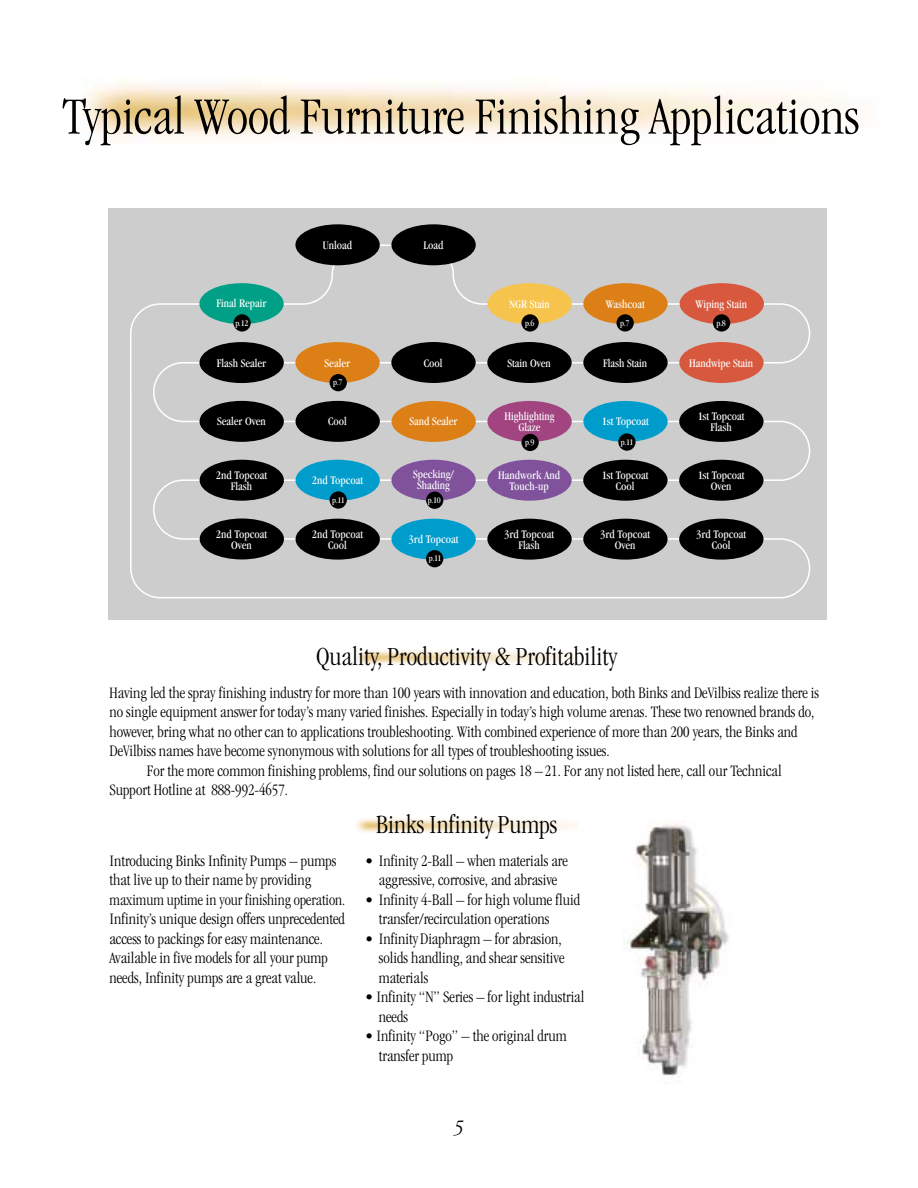
<style>
.page{position:relative;width:918px;height:1188px;background:#fff}
.page>*{position:absolute;margin:0;border:0;box-sizing:border-box;transform-origin:0 0}
.t1{font:300 condensed 54px "Garamond";color:#000}
.t2{font:300 condensed 27px "Garamond";color:#000}
.t3{font:italic 300 condensed 21px "Garamond";color:#000}
.t4{font:300 condensed 16.5px/19.5px "Garamond";color:#000}
.t5{font:condensed 12px/10.9px "Garamond";color:#fff;text-align:center}
.t6{font:condensed 9px "Garamond";letter-spacing:-.075em;color:#fff}
</style>
<div class="page">
<div style="left:109px;top:208px;width:718px;height:412px;background:#cdcdcd"></div>
<svg style="left:130px;top:244px;width:681px;height:355px"></svg>
<div style="left:199px;top:283px;width:85px;height:41px;background:#00a086;border-radius:50%"></div>
<div style="left:487px;top:283px;width:85px;height:41px;background:#f6c44c;border-radius:50%"></div>
<div style="left:583px;top:283px;width:85px;height:41px;background:#dc7f17;border-radius:50%"></div>
<div style="left:680px;top:283px;width:84px;height:41px;background:#d8583e;border-radius:50%"></div>
<div style="left:679px;top:342px;width:85px;height:41px;background:#d8583e;border-radius:50%"></div>
<div style="left:296px;top:401px;width:84px;height:41px;background:#000;border-radius:50%"></div>
<div style="left:487px;top:401px;width:85px;height:41px;background:#a14480;border-radius:50%"></div>
<div style="left:296px;top:460px;width:84px;height:41px;background:#009ccc;border-radius:50%"></div>
<div style="left:391px;top:519px;width:85px;height:41px;background:#009ccc;border-radius:50%"></div>
<div style="left:583px;top:342px;width:85px;height:41px;background:#000;border-radius:50%"></div>
<div style="left:200px;top:401px;width:84px;height:41px;background:#000;border-radius:50%"></div>
<div style="left:583px;top:401px;width:85px;height:41px;background:#009ccc;border-radius:50%"></div>
<div style="left:391px;top:460px;width:85px;height:41px;background:#7f529b;border-radius:50%"></div>
<div style="left:487px;top:519px;width:85px;height:41px;background:#000;border-radius:50%"></div>
<div style="left:487px;top:342px;width:85px;height:41px;background:#000;border-radius:50%"></div>
<div style="left:200px;top:342px;width:84px;height:41px;background:#000;border-radius:50%"></div>
<div style="left:679px;top:401px;width:85px;height:41px;background:#000;border-radius:50%"></div>
<div style="left:487px;top:460px;width:85px;height:41px;background:#7f529b;border-radius:50%"></div>
<div style="left:583px;top:519px;width:85px;height:41px;background:#000;border-radius:50%"></div>
<div style="left:391px;top:342px;width:85px;height:41px;background:#000;border-radius:50%"></div>
<div style="left:295px;top:342px;width:85px;height:41px;background:#dc7f17;border-radius:50%"></div>
<div style="left:679px;top:460px;width:85px;height:41px;background:#000;border-radius:50%"></div>
<div style="left:583px;top:460px;width:85px;height:41px;background:#000;border-radius:50%"></div>
<div style="left:679px;top:519px;width:85px;height:41px;background:#000;border-radius:50%"></div>
<div style="left:392px;top:401px;width:84px;height:41px;background:#dc7f17;border-radius:50%"></div>
<div style="left:200px;top:460px;width:84px;height:41px;background:#000;border-radius:50%"></div>
<div style="left:296px;top:519px;width:84px;height:41px;background:#000;border-radius:50%"></div>
<div style="left:200px;top:519px;width:84px;height:40px;background:#000;border-radius:50%"></div>
<div style="left:391px;top:224px;width:85px;height:41px;background:#000;border-radius:50%"></div>
<div style="left:295px;top:224px;width:85px;height:41px;background:#000;border-radius:50%"></div>
<img style="left:356px;top:650px;width:223px;height:15px">
<img style="left:356px;top:818px;width:223px;height:15px">
<div style="left:233px;top:314px;width:18px;height:18px;background:#000;border-radius:50%"></div>
<div style="left:521px;top:314px;width:18px;height:18px;background:#000;border-radius:50%"></div>
<div style="left:617px;top:314px;width:17px;height:18px;background:#000;border-radius:50%"></div>
<div style="left:713px;top:314px;width:17px;height:18px;background:#000;border-radius:50%"></div>
<div style="left:330px;top:374px;width:17px;height:17px;background:#000;border-radius:50%"></div>
<div style="left:618px;top:433px;width:18px;height:18px;background:#000;border-radius:50%"></div>
<div style="left:521px;top:434px;width:18px;height:17px;background:#000;border-radius:50%"></div>
<div style="left:426px;top:550px;width:17px;height:17px;background:#000;border-radius:50%"></div>
<div style="left:330px;top:491px;width:17px;height:18px;background:#000;border-radius:50%"></div>
<div style="left:426px;top:492px;width:17px;height:17px;background:#000;border-radius:50%"></div>
<img style="left:624px;top:822px;width:105px;height:261px">
<h1 class="t1" style="left:62px;top:95px;width:799px">Typical Wood Furniture Finishing Applications</h1>
<p class="t5" style="left:323px;top:240px;width:31px">Unload</p>
<p class="t5" style="left:423px;top:240px;width:22px">Load</p>
<p class="t5" style="left:216px;top:299px;width:52px">Final Repair</p>
<p class="t5" style="left:509px;top:299px;width:42px">NGR Stain</p>
<p class="t5" style="left:696px;top:299px;width:53px">Wiping Stain</p>
<p class="t5" style="left:606px;top:299px;width:41px">Washcoat</p>
<p class="t6" style="left:235px;top:319px;width:15px">p.12</p>
<p class="t6" style="left:525px;top:319px;width:11px">p.6</p>
<p class="t6" style="left:620px;top:319px;width:11px">p.7</p>
<p class="t6" style="left:716px;top:319px;width:11px">p.8</p>
<p class="t5" style="left:217px;top:358px;width:51px">Flash Sealer</p>
<p class="t5" style="left:325px;top:358px;width:27px">Sealer</p>
<p class="t5" style="left:424px;top:358px;width:20px">Cool</p>
<p class="t5" style="left:508px;top:358px;width:45px">Stain Oven</p>
<p class="t5" style="left:603px;top:358px;width:46px">Flash Stain</p>
<p class="t5" style="left:689px;top:358px;width:66px">Handwipe Stain</p>
<p class="t6" style="left:333px;top:379px;width:11px">p.7</p>
<p class="t5" style="left:328px;top:417px;width:20px">Cool</p>
<p class="t5" style="left:504px;top:412px;width:52px">Highlighting<br>Glaze</p>
<p class="t5" style="left:217px;top:417px;width:50px">Sealer Oven</p>
<p class="t5" style="left:602px;top:417px;width:48px">1st Topcoat</p>
<p class="t5" style="left:409px;top:417px;width:50px">Sand Sealer</p>
<p class="t5" style="left:698px;top:412px;width:48px">1st Topcoat<br>Flash</p>
<p class="t6" style="left:525px;top:439px;width:11px">p.9</p>
<p class="t6" style="left:621px;top:438px;width:14px">p.11</p>
<p class="t5" style="left:216px;top:471px;width:53px">2nd Topcoat<br>Flash</p>
<p class="t5" style="left:312px;top:476px;width:53px">2nd Topcoat</p>
<p class="t5" style="left:413px;top:470px;width:42px">Specking/<br>Shading</p>
<p class="t5" style="left:498px;top:471px;width:64px">Handwork And<br>Touch-up</p>
<p class="t5" style="left:602px;top:470px;width:48px">1st Topcoat<br>Cool</p>
<p class="t5" style="left:698px;top:471px;width:48px">1st Topcoat<br>Oven</p>
<p class="t6" style="left:332px;top:496px;width:14px">p.11</p>
<p class="t6" style="left:428px;top:497px;width:15px">p.10</p>
<p class="t5" style="left:216px;top:530px;width:53px">2nd Topcoat<br>Oven</p>
<p class="t5" style="left:312px;top:530px;width:53px">2nd Topcoat<br>Cool</p>
<p class="t5" style="left:408px;top:534px;width:52px">3rd Topcoat</p>
<p class="t5" style="left:504px;top:529px;width:52px">3rd Topcoat<br>Flash</p>
<p class="t5" style="left:600px;top:529px;width:52px">3rd Topcoat<br>Oven</p>
<p class="t5" style="left:696px;top:530px;width:52px">3rd Topcoat<br>Cool</p>
<p class="t6" style="left:429px;top:555px;width:14px">p.11</p>
<h2 class="t2" style="left:316px;top:646px;width:303px">Quality, Productivity &amp; Profitability</h2>
<p class="t4" style="left:110px;top:684px;width:711px">Having led the spray finishing industry for more than 100 years with innovation and education, both Binks and DeVilbiss realize there is</p>
<p class="t4" style="left:110px;top:703px;width:706px">no single equipment answer for today’s many varied finishes. Especially in today’s high volume arenas. These two renowned brands do,</p>
<p class="t4" style="left:110px;top:723px;width:690px">however, bring what no other can to applications troubleshooting. With combined experience of more than 200 years, the Binks and</p>
<p class="t4" style="left:110px;top:742px;width:502px">DeVilbiss names have become synonymous with solutions for all types of troubleshooting issues.</p>
<p class="t4" style="left:147px;top:762px;width:636px">For the more common finishing problems, find our solutions on pages 18 – 21. For any not listed here, call our Technical</p>
<p class="t4" style="left:110px;top:781px;width:180px">Support Hotline at 888-992-4657.</p>
<h2 class="t2" style="left:376px;top:814px;width:183px">Binks Infinity Pumps</h2>
<p class="t4" style="left:110px;top:852px;width:237px">Introducing Binks Infinity Pumps – pumps that live up to their name by providing maximum uptime in your finishing operation.<br>Infinity’s unique design offers unprecedented access to packings for easy maintenance.<br>Available in five models for all your pump needs, Infinity pumps are a great value.</p>
<p class="t4" style="left:365px;top:852px;width:204px;text-align:center">• Infinity 2-Ball – when materials are aggressive, corrosive, and abrasive</p>
<p class="t4" style="left:379px;top:891px;width:203px;text-indent:-14px">• Infinity 4-Ball – for high volume fluid transfer/recirculation operations</p>
<p class="t4" style="left:379px;top:930px;width:187px;text-indent:-14px">• Infinity Diaphragm – for abrasion, solids handling, and shear sensitive materials</p>
<p class="t4" style="left:379px;top:989px;width:207px;text-indent:-14px">• Infinity “N” Series – for light industrial needs</p>
<p class="t4" style="left:379px;top:1028px;width:189px;text-indent:-14px">• Infinity “Pogo” – the original drum transfer pump</p>
<p class="t3" style="left:454px;top:1119px;width:11px">5</p>
</div>
